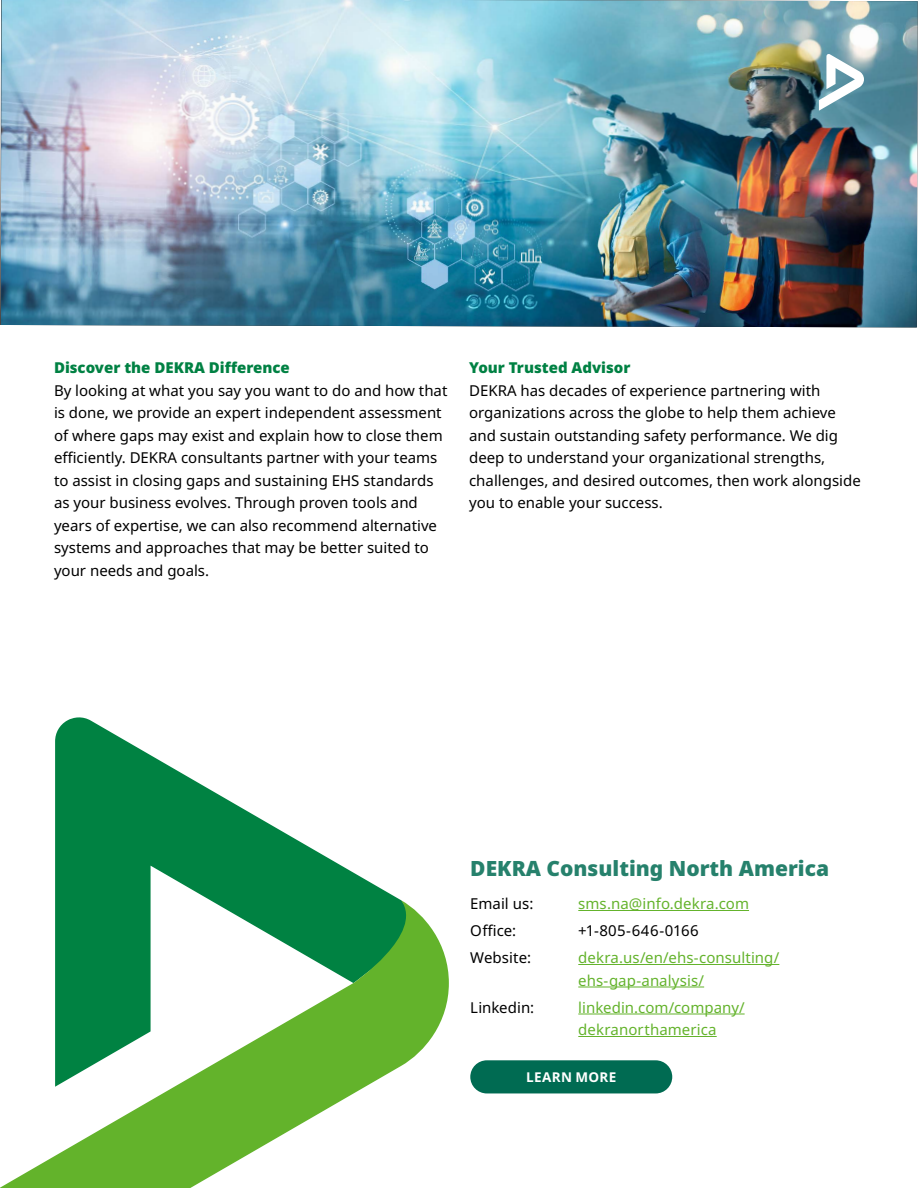
<style>
.page{position:relative;width:918px;height:1188px;background:#fff}
.page>*{position:absolute;margin:0;border:0;box-sizing:border-box;transform-origin:0 0}
.t1{font:900 21px "Noto Sans";color:#26816c}
.t2{font:15px/22.5px "Noto Sans";color:#000}
.t3{font:15px/22.5px "Noto Sans";letter-spacing:.005em;color:#64b32c}
.t4{font:900 15px "Noto Sans";color:#008143}
.t5{font:15px "Noto Sans";letter-spacing:.02em;color:#000}
.t6{font:700 13.5px "Noto Sans";letter-spacing:.025em;color:#fff}
</style>
<div class="page">
<img style="left:1px;top:0;width:917px;height:327px">
<svg style="left:819px;top:54px;width:45px;height:57px"></svg>
<svg style="left:55px;top:717px;width:346px;height:183px;fill:#008242"></svg>
<svg style="left:0;top:900px;width:449px;height:288px"></svg>
<hr style="left:578px;top:910px;width:171px;height:1px;background:#64b32c">
<hr style="left:578px;top:964px;width:201px;height:1px;background:#64b32c">
<hr style="left:578px;top:987px;width:126px;height:1px;background:#64b32c">
<hr style="left:578px;top:1014px;width:167px;height:1px;background:#64b32c">
<hr style="left:578px;top:1036px;width:139px;height:1px;background:#64b32c">
<div style="left:470px;top:1060px;width:202px;height:33px;background:#006b52;border-radius:17px"></div>
<p class="t4" style="left:54px;top:360px;width:237px">Discover the DEKRA Difference</p>
<p class="t2" style="left:54px;top:380px;width:395px">By looking at what you say you want to do and how that is done, we provide an expert independent assessment of where gaps may exist and explain how to close them efficiently. DEKRA consultants partner with your teams to assist in closing gaps and sustaining EHS standards as your business evolves. Through proven tools and years of expertise, we can also recommend alternative systems and approaches that may be better suited to your needs and goals.</p>
<p class="t4" style="left:469px;top:360px;width:163px">Your Trusted Advisor</p>
<p class="t2" style="left:469px;top:380px;width:393px">DEKRA has decades of experience partnering with organizations across the globe to help them achieve and sustain outstanding safety performance. We dig deep to understand your organizational strengths, challenges, and desired outcomes, then work alongside you to enable your success.</p>
<h1 class="t1" style="left:470px;top:856px;width:360px">DEKRA Consulting North America</h1>
<p class="t2" style="left:470px;top:893px;width:65px">Email us:</p>
<p class="t3" style="left:578px;top:893px;width:172px">sms.na@info.dekra.com</p>
<p class="t2" style="left:470px;top:920px;width:48px">Office:</p>
<p class="t5" style="left:578px;top:922px;width:122px">+1-805-646-0166</p>
<p class="t2" style="left:470px;top:947px;width:62px">Website:</p>
<p class="t3" style="left:578px;top:947px;width:203px">dekra.us/en/ehs-consulting/ ehs-gap-analysis/</p>
<p class="t2" style="left:470px;top:996px;width:65px">Linkedin:</p>
<p class="t3" style="left:578px;top:996px;width:168px">linkedin.com/company/ dekranorthamerica</p>
<p class="t6" style="left:526px;top:1070px;width:92px">LEARN MORE</p>
</div>
